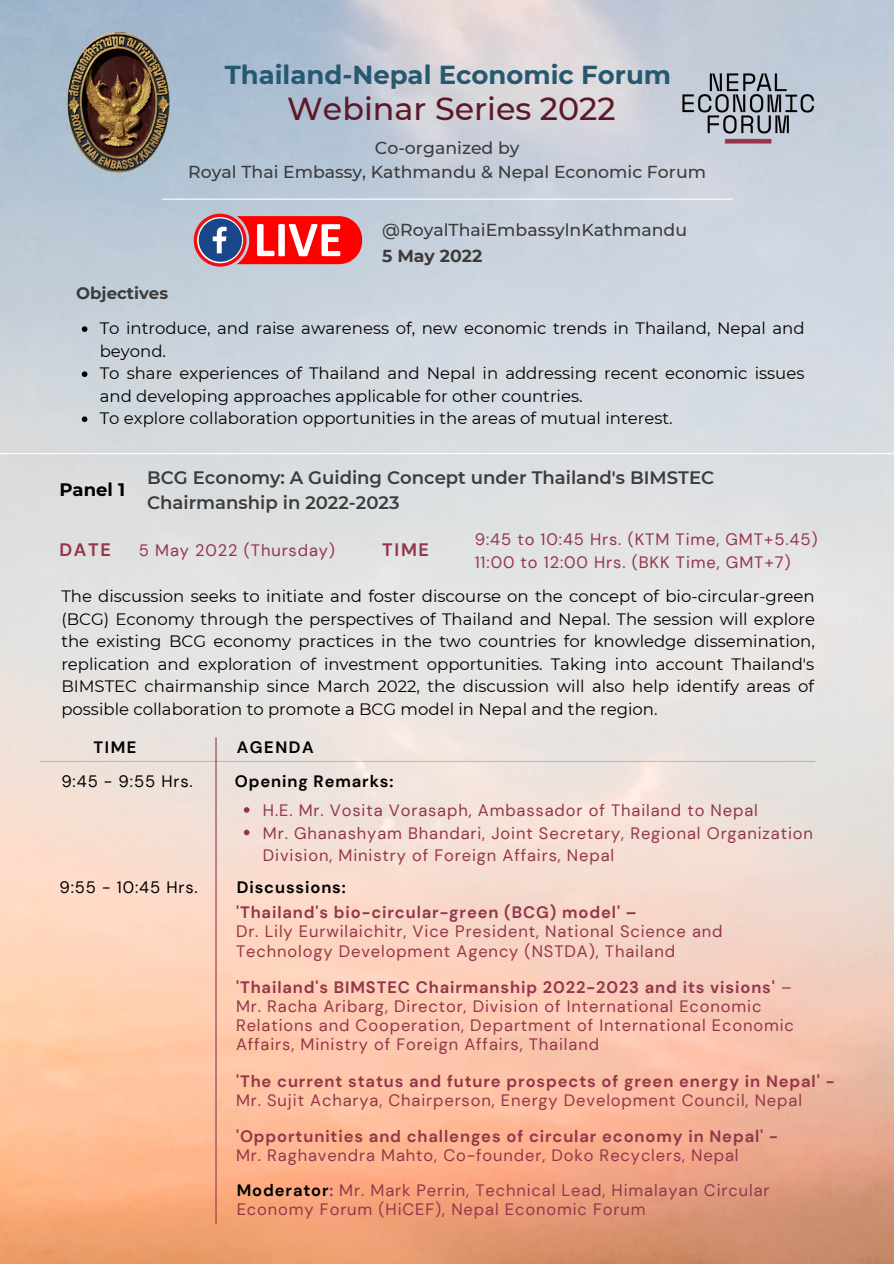
<style>
.page{position:relative;width:894px;height:1264px;background:#fff}
.page>*{position:absolute;margin:0;border:0;box-sizing:border-box;transform-origin:0 0}
.t1{font:500 31.65px "Montserrat";color:#5d1928}
.t2{font:700 25.95px "Montserrat";color:#255972}
.t3{font:600 18px/24.8px "Montserrat";color:#3d3b3b}
.t4{font:700 18px "DM Sans";letter-spacing:.095em;color:#94364b}
.t5{font:700 18px "Montserrat";color:#000}
.t6{font:500 17.25px "Montserrat";color:#3d3b3b}
.t7{font:700 17.25px "Montserrat";color:#3d3b3b}
.t8{font:16.5px/22.5px "Montserrat";color:#000}
.t9{font:16.5px/19.2px "DM Sans";letter-spacing:.055em;color:#94364b}
.t10{font:700 16.5px "DM Sans";letter-spacing:.055em;color:#94364b}
.t11{font:700 16.5px "DM Sans";letter-spacing:.055em;color:#000}
.t12{font:16.5px "DM Sans";letter-spacing:.055em;color:#000}
.t13{font:700 16.5px "Montserrat";color:#3d3b3b}
.s1{font-weight:400}
.s2{font-weight:700;color:#000}
.s3{font-weight:700}
</style>
<div class="page">
<img style="left:0;top:0;width:893px;height:1263px">
<img style="left:63px;top:30px;width:112px;height:145px">
<img style="left:665px;top:57px;width:165px;height:103px">
<svg style="left:194px;top:214px;width:168px;height:53px;background:#d35863"></svg>
<hr style="left:161px;top:198px;width:571px;height:2px;background:#fff">
<svg style="left:82px;top:326px;width:5px;height:6px"></svg>
<svg style="left:82px;top:371px;width:5px;height:6px"></svg>
<svg style="left:82px;top:416px;width:5px;height:6px"></svg>
<hr style="left:0;top:453px;width:893px;height:1px;background:#fff">
<hr style="left:215px;top:737px;width:1px;height:486px;background:#94364b">
<svg style="left:244px;top:807px;width:5px;height:5px"></svg>
<svg style="left:244px;top:829px;width:5px;height:6px"></svg>
<hr style="left:40px;top:761px;width:775px;height:1px;background:#94364b">
<p class="t2" style="left:225px;top:59px;width:448px">Thailand-Nepal Economic Forum</p>
<p class="t1" style="left:287px;top:89px;width:330px">Webinar Series 2022</p>
<p class="t6" style="left:375px;top:138px;width:146px">Co-organized by</p>
<p class="t6" style="left:188px;top:161px;width:519px">Royal Thai Embassy, Kathmandu &amp; Nepal Economic Forum</p>
<p class="t13" style="left:76px;top:283px;width:93px">Objectives</p>
<p class="t6" style="left:382px;top:219px;width:306px">@RoyalThaiEmbassylnKathmandu</p>
<p class="t7" style="left:382px;top:246px;width:101px">5 May 2022</p>
<p class="t8" style="left:100px;top:317px;width:706px">To introduce, and raise awareness of, new economic trends in Thailand, Nepal and beyond.</p>
<p class="t8" style="left:100px;top:362px;width:706px">To share experiences of Thailand and Nepal in addressing recent economic issues and developing approaches applicable for other countries.</p>
<p class="t8" style="left:100px;top:407px;width:574px">To explore collaboration opportunities in the areas of mutual interest.</p>
<p class="t5" style="left:59px;top:479px;width:67px">Panel 1</p>
<p class="t3" style="left:147px;top:465px;width:568px">BCG Economy: A Guiding Concept under Thailand's BIMSTEC<br>Chairmanship in 2022-2023</p>
<p class="t4" style="left:59px;top:538px;width:53px">DATE</p>
<p class="t9" style="left:139px;top:541px;width:197px">5 May 2022 (Thursday)</p>
<p class="t4" style="left:382px;top:538px;width:48px">TIME</p>
<p class="t9" style="left:474px;top:529px;width:344px">9:45 to 10:45 Hrs. (KTM Time, GMT+5.45)</p>
<p class="t9" style="left:474px;top:552px;width:317px">11:00 to 12:00 Hrs. (BKK Time, GMT+7)</p>
<p class="t8" style="left:61px;top:585px;width:755px;text-align:justify">The discussion seeks to initiate and foster discourse on the concept of bio-circular-green (BCG) Economy through the perspectives of Thailand and Nepal. The session will explore the existing BCG economy practices in the two countries for knowledge dissemination, replication and exploration of investment opportunities. Taking into account Thailand's BIMSTEC chairmanship since March 2022, the discussion will also help identify areas of possible collaboration to promote a BCG model in Nepal and the region.</p>
<p class="t11" style="left:94px;top:736px;width:44px">TIME</p>
<p class="t11" style="left:237px;top:736px;width:78px">AGENDA</p>
<p class="t12" style="left:61px;top:771px;width:133px">9:45 - 9:55 Hrs.</p>
<p class="t11" style="left:235px;top:771px;width:160px">Opening Remarks:</p>
<p class="t12" style="left:59px;top:877px;width:140px">9:55 - 10:45 Hrs.</p>
<p class="t9" style="left:263px;top:801px;width:496px">H.E. Mr. Vosita Vorasaph, Ambassador of Thailand to Nepal</p>
<p class="t9" style="left:263px;top:821px;width:551px;line-height:22.5px">Mr. Ghanashyam Bhandari, Joint Secretary, Regional Organization<br>Division, Ministry of Foreign Affairs, Nepal</p>
<p class="t11" style="left:237px;top:877px;width:110px">Discussions:</p>
<p class="t10" style="left:236px;top:901px;width:402px">'Thailand's bio-circular-green (BCG) model' –</p>
<p class="t9" style="left:236px;top:922px;width:488px">Dr. Lily Eurwilaichitr, Vice President, National Science and<br>Technology Development Agency (NSTDA), Thailand</p>
<p class="t10" style="left:236px;top:976px;width:557px">'Thailand's BIMSTEC Chairmanship 2022-2023 and its visions' <span class="s1">–</span></p>
<p class="t9" style="left:236px;top:996px;width:559px">Mr. Racha Aribarg, Director, Division of International Economic<br>Relations and Cooperation, Department of International Economic<br>Affairs, Ministry of Foreign Affairs, Thailand</p>
<p class="t10" style="left:236px;top:1070px;width:599px">'The current status and future prospects of green energy in Nepal' -</p>
<p class="t9" style="left:236px;top:1090px;width:567px">Mr. Sujit Acharya, Chairperson, Energy Development Council, Nepal</p>
<p class="t10" style="left:236px;top:1125px;width:543px">'Opportunities and challenges of circular economy in Nepal' -</p>
<p class="t9" style="left:236px;top:1145px;width:504px">Mr. Raghavendra Mahto, Co-founder, Doko Recyclers, Nepal</p>
<p class="t9" style="left:237px;top:1180px;width:534px"><span class="s2">Moderator</span><span class="s3">:</span> Mr. Mark Perrin, Technical Lead, Himalayan Circular<br>Economy Forum (HiCEF), Nepal Economic Forum</p>
</div>
